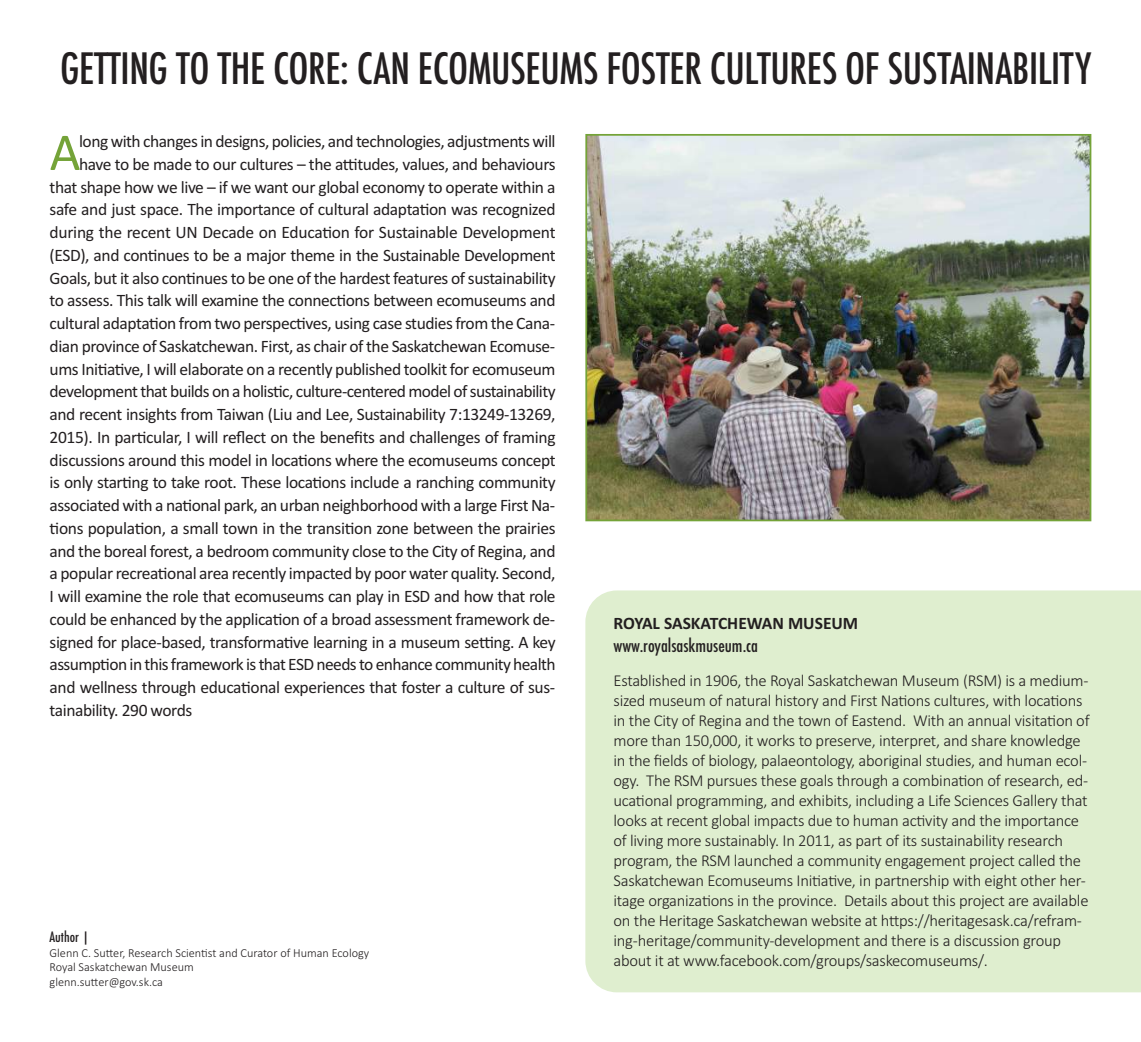
<style>
.page{position:relative;width:1141px;height:1042px;background:#fff}
.page>*{position:absolute;margin:0;border:0;box-sizing:border-box;transform-origin:0 0}
.t1{font:53.38px "Calibri";color:#74a338}
.t2{font:500 condensed 42px "Futura";letter-spacing:-.01em;color:#231f20}
.t3{font:17.5px "Calibri";letter-spacing:-.025em;color:#231f20}
.t4{font:700 17.5px "Calibri";color:#231f20}
.t5{font:500 condensed 17.5px "Futura";color:#231f20}
.t6{font:300 16.62px/19.9px "Calibri";letter-spacing:-.015em;color:#231f20}
.t7{font:500 condensed 14px "Futura";color:#231f20}
.t8{font:300 12.25px/14.7px "Calibri";color:#231f20}
</style>
<div class="page">
<div style="left:585px;top:590px;width:556px;height:402px;background:#dfeecf"></div>
<img style="left:588px;top:137px;width:500px;height:381px">
<div style="left:585px;top:134px;width:506px;height:387px;border:2px solid #74a338"></div>
<h2 class="t2" style="left:60px;top:45px;width:1033px">GETTING TO THE CORE: CAN ECOMUSEUMS FOSTER CULTURES OF SUSTAINABILITY</h2>
<h1 class="t1" style="left:50px;top:120px;width:32px">A</h1>
<p class="t3" style="left:79px;top:131px;width:478px">long with changes in designs, policies, and technologies, adjustments will</p>
<p class="t3" style="left:79px;top:154px;width:478px">have to be made to our cultures – the attitudes, values, and behaviours</p>
<p class="t3" style="left:50px;top:176px;width:507px">that shape how we live – if we want our global economy to operate within a</p>
<p class="t3" style="left:50px;top:199px;width:507px">safe and just space. The importance of cultural adaptation was recognized</p>
<p class="t3" style="left:50px;top:222px;width:507px">during the recent UN Decade on Education for Sustainable Development</p>
<p class="t3" style="left:50px;top:245px;width:507px">(ESD), and continues to be a major theme in the Sustainable Development</p>
<p class="t3" style="left:50px;top:267px;width:507px">Goals, but it also continues to be one of the hardest features of sustainability</p>
<p class="t3" style="left:50px;top:290px;width:507px">to assess. This talk will examine the connections between ecomuseums and</p>
<p class="t3" style="left:50px;top:313px;width:507px">cultural adaptation from two perspectives, using case studies from the Cana-</p>
<p class="t3" style="left:50px;top:336px;width:507px">dian province of Saskatchewan. First, as chair of the Saskatchewan Ecomuse-</p>
<p class="t3" style="left:50px;top:358px;width:507px">ums Initiative, I will elaborate on a recently published toolkit for ecomuseum</p>
<p class="t3" style="left:50px;top:381px;width:507px">development that builds on a holistic, culture-centered model of sustainability</p>
<p class="t3" style="left:50px;top:404px;width:507px">and recent insights from Taiwan (Liu and Lee, Sustainability 7:13249-13269,</p>
<p class="t3" style="left:50px;top:427px;width:507px">2015). In particular, I will reflect on the benefits and challenges of framing</p>
<p class="t3" style="left:50px;top:449px;width:507px">discussions around this model in locations where the ecomuseums concept</p>
<p class="t3" style="left:50px;top:472px;width:507px">is only starting to take root. These locations include a ranching community</p>
<p class="t3" style="left:50px;top:495px;width:507px">associated with a national park, an urban neighborhood with a large First Na-</p>
<p class="t3" style="left:50px;top:518px;width:507px">tions population, a small town in the transition zone between the prairies</p>
<p class="t3" style="left:50px;top:540px;width:507px">and the boreal forest, a bedroom community close to the City of Regina, and</p>
<p class="t3" style="left:50px;top:563px;width:507px">a popular recreational area recently impacted by poor water quality. Second,</p>
<p class="t3" style="left:50px;top:586px;width:507px">I will examine the role that ecomuseums can play in ESD and how that role</p>
<p class="t3" style="left:50px;top:609px;width:507px">could be enhanced by the application of a broad assessment framework de-</p>
<p class="t3" style="left:50px;top:631px;width:507px">signed for place-based, transformative learning in a museum setting. A key</p>
<p class="t3" style="left:50px;top:654px;width:507px">assumption in this framework is that ESD needs to enhance community health</p>
<p class="t3" style="left:50px;top:677px;width:507px">and wellness through educational experiences that foster a culture of sus-</p>
<p class="t3" style="left:50px;top:700px;width:144px">tainability. 290 words</p>
<p class="t7" style="left:50px;top:928px;width:42px">Author |</p>
<p class="t8" style="left:50px;top:945px;width:321px">Glenn C. Sutter, Research Scientist and Curator of Human Ecology<br>Royal Saskatchewan Museum<br>glenn.sutter@gov.sk.ca</p>
<p class="t4" style="left:613px;top:613px;width:246px">ROYAL SASKATCHEWAN MUSEUM</p>
<p class="t5" style="left:613px;top:635px;width:146px">www.royalsaskmuseum.ca</p>
<p class="t6" style="left:613px;top:670px;width:478px">Established in 1906, the Royal Saskatchewan Museum (RSM) is a medium&shy;sized museum of natural history and First Nations cultures, with locations in the City of Regina and the town of Eastend. With an annual visitation of more than 150,000, it works to preserve, interpret, and share knowledge in the fields of biology, palaeontology, aboriginal studies, and human ecol&shy;ogy. The RSM pursues these goals through a combination of research, ed&shy;ucational programming, and exhibits, including a Life Sciences Gallery that looks at recent global impacts due to human activity and the importance of living more sustainably. In 2011, as part of its sustainability research program, the RSM launched a community engagement project called the Saskatchewan Ecomuseums Initiative, in partnership with eight other her&shy;itage organizations in the province. Details about this project are available on the Heritage Saskatchewan website at https://heritagesask.ca/refram&shy;ing-heritage/community-development and there is a discussion group about it at www.facebook.com/groups/saskecomuseums/.</p>
</div>
